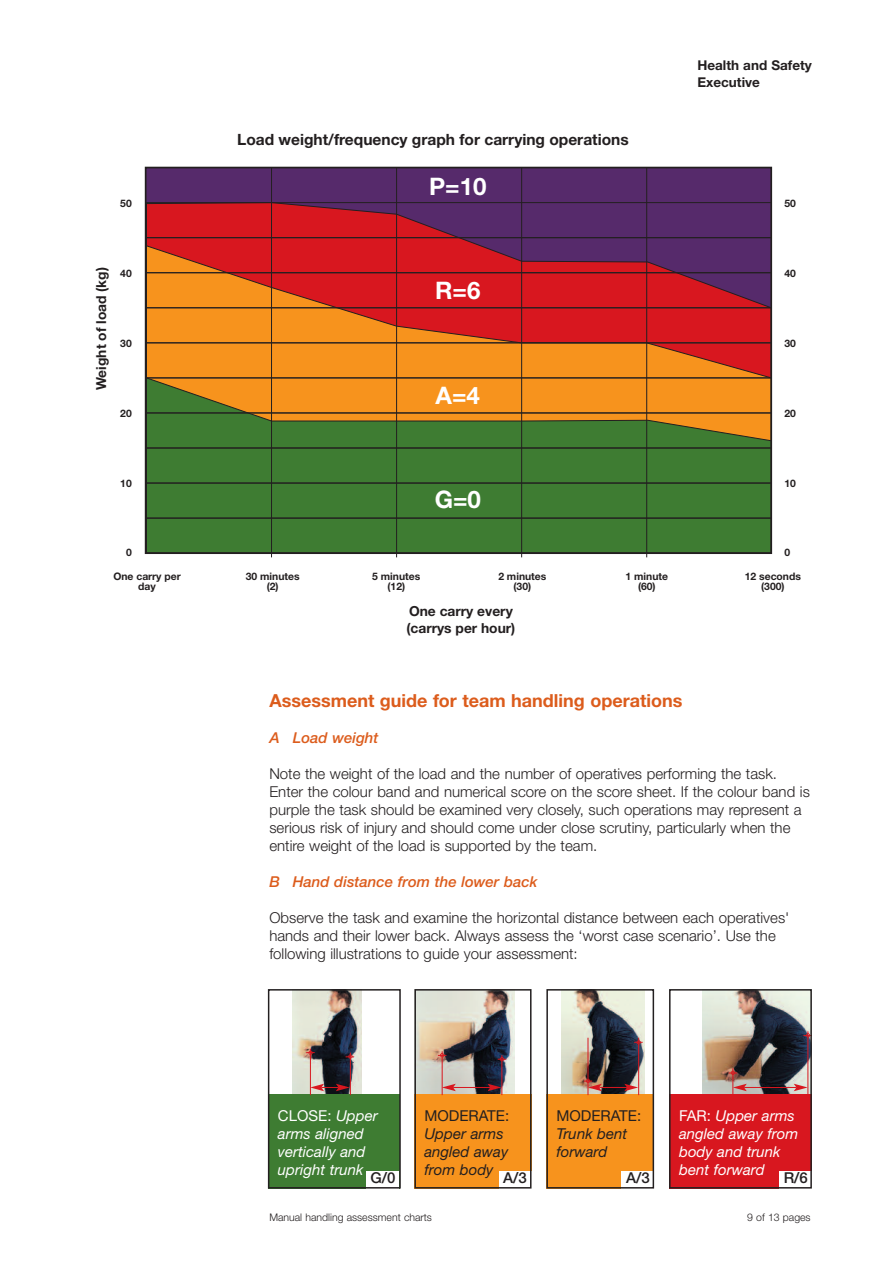
<style>
.page{position:relative;width:893px;height:1263px;background:#fff}
.page>*{position:absolute;margin:0;border:0;box-sizing:border-box;transform-origin:0 0}
.t1{font:700 24.15px "Helvetica Neue";color:#fff}
.t2{font:700 18px "Helvetica Neue";color:#dc5c1c}
.t3{font:700 15.6px "Helvetica Neue";color:#231f20}
.t4{font:300 15px/18px "Helvetica Neue";color:#231f20}
.t5{font:italic 15px/18px "Helvetica Neue";color:#fff}
.t6{font:italic 15px/18px "Helvetica Neue";color:#231f20}
.t7{font:italic 500 15px "Helvetica Neue";color:#dc5c1c}
.t8{font:15px "Helvetica Neue";color:#231f20}
.t9{font:500 15px "Helvetica Neue";color:#231f20}
.t10{font:700 13.8px/16.5px "Helvetica Neue";color:#231f20}
.t11{font:700 13.5px/16.5px "Helvetica Neue";color:#231f20}
.t12{font:300 10.5px "Helvetica Neue";color:#231f20}
.t13{font:700 10.35px/10.4px "Helvetica Neue";color:#231f20;text-align:center}
.s1{font-style:normal}
</style>
<div class="page">
<img style="left:292px;top:992px;width:70px;height:102px">
<div style="left:268px;top:1094px;width:132px;height:94px;background:#3e7c32"></div>
<div style="left:367px;top:1171px;width:32px;height:17px;background:#fff"></div>
<div style="left:146px;top:168px;width:625px;height:385px;background:#562a6b"></div>
<svg style="left:148px;top:203px;width:621px;height:42px"></svg>
<svg style="left:148px;top:245px;width:621px;height:132px;background:#d54b24"></svg>
<svg style="left:148px;top:377px;width:621px;height:174px;background:#667e2c"></svg>
<div style="left:145px;top:167px;width:627px;height:387px;border:2px solid #231f20"></div>
<hr style="left:646px;top:168px;width:1px;height:389px;background:#231f20">
<hr style="left:521px;top:168px;width:1px;height:389px;background:#231f20">
<hr style="left:396px;top:168px;width:1px;height:389px;background:#231f20">
<hr style="left:271px;top:168px;width:1px;height:389px;background:#231f20">
<hr style="left:146px;top:202px;width:625px;height:1px;background:#231f20">
<hr style="left:146px;top:237px;width:625px;height:1px;background:#231f20">
<hr style="left:146px;top:272px;width:625px;height:1px;background:#231f20">
<hr style="left:146px;top:307px;width:625px;height:1px;background:#231f20">
<hr style="left:146px;top:342px;width:625px;height:1px;background:#231f20">
<hr style="left:146px;top:378px;width:625px;height:1px;background:#231f20">
<hr style="left:146px;top:412px;width:625px;height:1px;background:#231f20">
<hr style="left:146px;top:448px;width:625px;height:1px;background:#231f20">
<hr style="left:146px;top:483px;width:625px;height:1px;background:#231f20">
<hr style="left:146px;top:518px;width:625px;height:1px;background:#231f20">
<hr style="left:146px;top:553px;width:625px;height:1px;background:#231f20">
<img style="left:417px;top:992px;width:97px;height:102px">
<div style="left:414px;top:1094px;width:117px;height:94px;background:#f7931d"></div>
<div style="left:499px;top:1171px;width:32px;height:17px;background:#fff"></div>
<img style="left:561px;top:992px;width:84px;height:102px">
<div style="left:546px;top:1094px;width:108px;height:94px;background:#f7931d"></div>
<div style="left:621px;top:1171px;width:33px;height:17px;background:#fff"></div>
<hr style="left:310px;top:1049px;width:1px;height:46px;background:#d8171f">
<hr style="left:350px;top:1052px;width:1px;height:43px;background:#d8171f">
<svg style="left:310px;top:1084px;width:40px;height:7px"></svg>
<hr style="left:442px;top:1051px;width:1px;height:44px;background:#d8171f">
<hr style="left:501px;top:1055px;width:1px;height:40px;background:#d8171f">
<hr style="left:453px;top:1087px;width:37px;height:1px;background:#d8171f">
<svg style="left:442px;top:1084px;width:14px;height:7px"></svg>
<svg style="left:488px;top:1084px;width:13px;height:7px"></svg>
<hr style="left:588px;top:1038px;width:1px;height:57px;background:#d8171f">
<hr style="left:638px;top:1038px;width:1px;height:57px;background:#d8171f">
<svg style="left:306px;top:1050px;width:9px;height:5px"></svg>
<svg style="left:346px;top:1054px;width:8px;height:5px"></svg>
<svg style="left:438px;top:1053px;width:8px;height:4px"></svg>
<svg style="left:498px;top:1057px;width:8px;height:4px"></svg>
<svg style="left:584px;top:1079px;width:54px;height:12px"></svg>
<svg style="left:634px;top:1040px;width:9px;height:4px"></svg>
<img style="left:703px;top:992px;width:106px;height:102px">
<div style="left:669px;top:1094px;width:143px;height:94px;background:#d8171f"></div>
<div style="left:779px;top:1171px;width:33px;height:17px;background:#fff"></div>
<hr style="left:807px;top:1031px;width:1px;height:64px;background:#d8171f">
<hr style="left:744px;top:1087px;width:52px;height:1px;background:#d8171f">
<svg style="left:794px;top:1084px;width:14px;height:7px"></svg>
<svg style="left:729px;top:1068px;width:18px;height:26px"></svg>
<svg style="left:803px;top:1033px;width:6px;height:4px"></svg>
<div style="left:669px;top:989px;width:143px;height:199px;border:2px solid #231f20"></div>
<div style="left:546px;top:989px;width:108px;height:199px;border:2px solid #231f20"></div>
<div style="left:414px;top:989px;width:117px;height:199px;border:2px solid #231f20"></div>
<div style="left:268px;top:989px;width:133px;height:199px;border:2px solid #231f20"></div>
<p class="t13" style="left:120px;top:199px;width:13px">50</p>
<p class="t10" style="left:94px;top:390px;width:124px;rotate:-90deg">Weight of load (kg)</p>
<p class="t13" style="left:120px;top:269px;width:13px">40</p>
<p class="t13" style="left:120px;top:339px;width:13px">30</p>
<p class="t13" style="left:120px;top:409px;width:13px">20</p>
<p class="t13" style="left:120px;top:479px;width:13px">10</p>
<p class="t13" style="left:126px;top:548px;width:7px">0</p>
<p class="t3" style="left:237px;top:133px;width:393px">Load weight/frequency graph for carrying operations</p>
<h1 class="t1" style="left:429px;top:178px;width:59px">P=10</h1>
<h1 class="t1" style="left:435px;top:282px;width:47px">R=6</h1>
<h1 class="t1" style="left:436px;top:387px;width:46px">A=4</h1>
<h1 class="t1" style="left:435px;top:491px;width:48px">G=0</h1>
<p class="t11" style="left:697px;top:58px;width:116px">Health and Safety<br>Executive</p>
<p class="t13" style="left:784px;top:199px;width:13px">50</p>
<p class="t13" style="left:784px;top:269px;width:13px">40</p>
<p class="t13" style="left:784px;top:339px;width:13px">30</p>
<p class="t13" style="left:784px;top:409px;width:13px">20</p>
<p class="t13" style="left:784px;top:479px;width:13px">10</p>
<p class="t13" style="left:784px;top:548px;width:7px">0</p>
<p class="t13" style="left:113px;top:572px;width:69px">One carry per day</p>
<p class="t13" style="left:246px;top:572px;width:55px">30 minutes (2)</p>
<p class="t13" style="left:372px;top:572px;width:50px">5 minutes (12)</p>
<p class="t13" style="left:498px;top:572px;width:50px">2 minutes (30)</p>
<p class="t13" style="left:626px;top:572px;width:44px">1 minute (60)</p>
<p class="t13" style="left:745px;top:572px;width:58px">12 seconds (300)</p>
<p class="t10" style="left:406px;top:604px;width:110px">One carry every (carrys per hour)</p>
<p class="t2" style="left:269px;top:694px;width:414px">Assessment guide for team handling operations</p>
<p class="t7" style="left:269px;top:732px;width:111px">A Load weight</p>
<p class="t4" style="left:269px;top:766px;width:542px">Note the weight of the load and the number of operatives performing the task.<br>Enter the colour band and numerical score on the score sheet. If the colour band is purple the task should be examined very closely, such operations may represent a serious risk of injury and should come under close scrutiny, particularly when the entire weight of the load is supported by the team.</p>
<p class="t7" style="left:269px;top:876px;width:270px">B Hand distance from the lower back</p>
<p class="t4" style="left:269px;top:910px;width:521px">Observe the task and examine the horizontal distance between each operatives' hands and their lower back. Always assess the ‘worst case scenario’. Use the following illustrations to guide your assessment:</p>
<p class="t5" style="left:278px;top:1108px;width:101px"><span class="s1">CLOSE:</span> Upper arms aligned vertically and upright trunk</p>
<p class="t9" style="left:370px;top:1172px;width:26px">G/0</p>
<p class="t8" style="left:424px;top:1110px;width:86px">MODERATE:</p>
<p class="t6" style="left:424px;top:1126px;width:85px">Upper arms angled away from body</p>
<p class="t9" style="left:503px;top:1172px;width:25px">A/3</p>
<p class="t8" style="left:556px;top:1110px;width:86px">MODERATE:</p>
<p class="t6" style="left:556px;top:1126px;width:72px">Trunk bent forward</p>
<p class="t9" style="left:626px;top:1172px;width:25px">A/3</p>
<p class="t5" style="left:679px;top:1108px;width:121px"><span class="s1">FAR:</span> Upper arms angled away from body and trunk bent forward</p>
<p class="t9" style="left:784px;top:1172px;width:26px">R/6</p>
<p class="t12" style="left:269px;top:1213px;width:164px">Manual handling assessment charts</p>
<p class="t12" style="left:747px;top:1213px;width:65px">9 of 13 pages</p>
</div>
